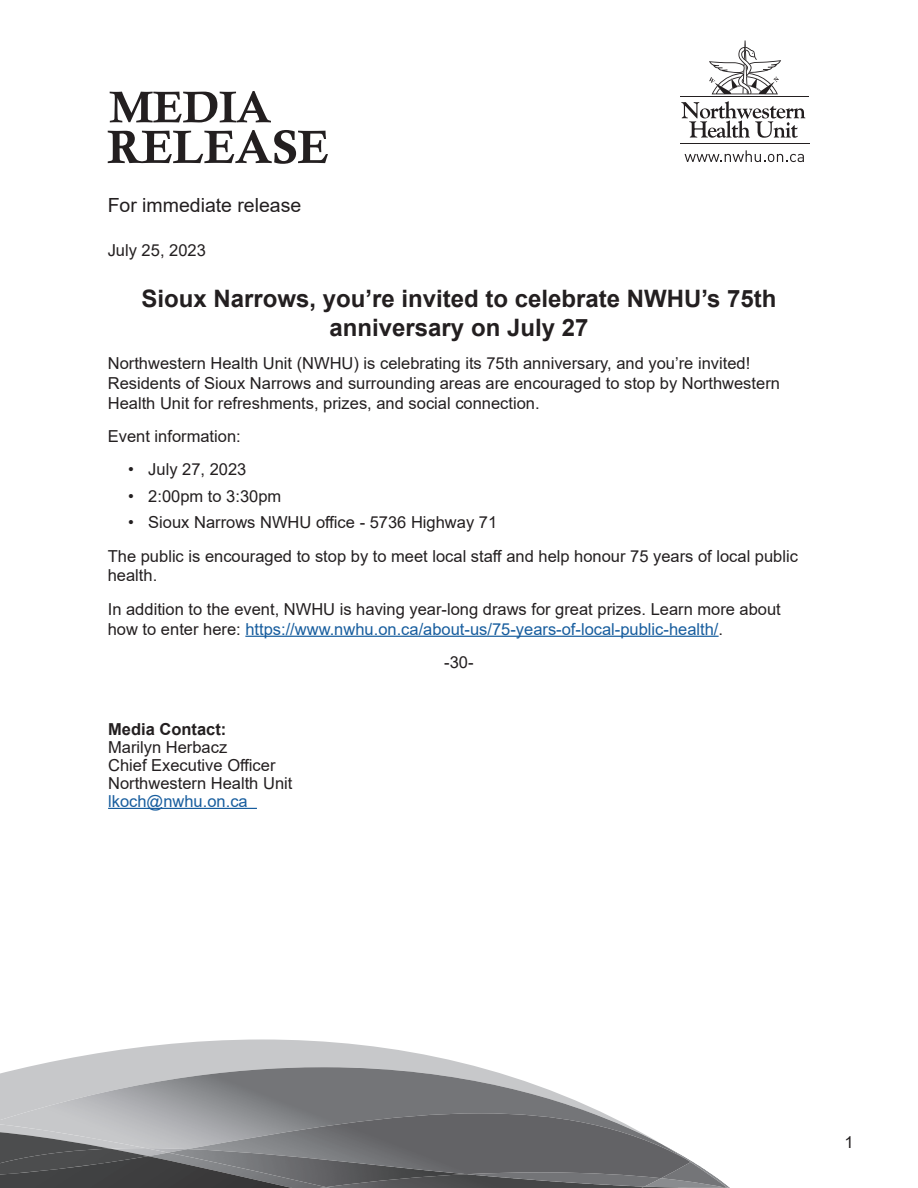
<style>
.page{position:relative;width:918px;height:1188px;background:#fff}
.page>*{position:absolute;margin:0;border:0;box-sizing:border-box;transform-origin:0 0}
.t1{font:700 24px/28.8px "Arial";color:#231f20;text-align:center}
.t2{font:19.5px "Arial";color:#231f20}
.p_-_media_contact{font:16.5px/19.8px "Arial";color:#231f20}
.p_-_media_contact-2{font:16.5px "Arial";color:#175d9e}
.p_-_media_contact-3{font:700 16.5px "Arial";color:#231f20}
.s1{color:#175d9e}
</style>
<div class="page">
<svg style="left:28px;top:1040px;width:450px;height:27px;fill:#c7c8ca"></svg>
<img style="left:0;top:1067px;width:603px;height:62px">
<img style="left:661px;top:1162px;width:66px;height:25px">
<img style="left:644px;top:1187px;width:80px;height:1px">
<svg style="left:0;top:1129px;width:188px;height:27px;background:#949597"></svg>
<img style="left:644px;top:1178px;width:17px;height:9px">
<img style="left:188px;top:1113px;width:503px;height:65px">
<img style="left:0;top:1156px;width:303px;height:32px">
<img style="left:0;top:1160px;width:125px;height:17px">
<img style="left:326px;top:1174px;width:318px;height:14px">
<img style="left:168px;top:1149px;width:299px;height:38px">
<hr style="left:680px;top:144px;width:130px;height:1px;background:#231f20">
<svg style="left:685px;top:150px;width:119px;height:12px"></svg>
<svg style="left:681px;top:101px;width:124px;height:37px"></svg>
<hr style="left:680px;top:97px;width:129px;height:1px;background:#231f20">
<svg style="left:709px;top:41px;width:72px;height:54px"></svg>
<svg style="left:110px;top:91px;width:161px;height:31px"></svg>
<svg style="left:108px;top:130px;width:220px;height:34px"></svg>
<hr style="left:245px;top:636px;width:474px;height:1px;background:#175d9e">
<hr style="left:108px;top:808px;width:149px;height:1px;background:#175d9e">
<p class="t2" style="left:108px;top:192px;width:195px">For immediate release</p>
<p class="p_-_media_contact" style="left:108px;top:240px;width:100px">July 25, 2023</p>
<p class="t1" style="left:141px;top:284px;width:637px">Sioux Narrows, you’re invited to celebrate NWHU’s 75th anniversary on July 27</p>
<p class="p_-_media_contact" style="left:108px;top:353px;width:674px">Northwestern Health Unit (NWHU) is celebrating its 75th anniversary, and you’re invited!<br>Residents of Sioux Narrows and surrounding areas are encouraged to stop by Northwestern<br>Health Unit for refreshments, prizes, and social connection.</p>
<p class="p_-_media_contact" style="left:108px;top:426px;width:134px">Event information:</p>
<p class="p_-_media_contact" style="left:128px;top:459px;width:120px">• July 27, 2023</p>
<p class="p_-_media_contact" style="left:128px;top:486px;width:155px">• 2:00pm to 3:30pm</p>
<p class="p_-_media_contact" style="left:128px;top:513px;width:371px">• Sioux Narrows NWHU office - 5736 Highway 71</p>
<p class="p_-_media_contact" style="left:108px;top:546px;width:692px">The public is encouraged to stop by to meet local staff and help honour 75 years of local public health.</p>
<p class="p_-_media_contact" style="left:108px;top:599px;width:675px">In addition to the event, NWHU is having year-long draws for great prizes. Learn more about how to enter here: <span class="s1">https://www.nwhu.on.ca/about-us/75-years-of-local-public-health/</span>.</p>
<p class="p_-_media_contact" style="left:444px;top:652px;width:31px">-30-</p>
<p class="p_-_media_contact-3" style="left:108px;top:717px;width:120px">Media Contact:</p>
<p class="p_-_media_contact" style="left:108px;top:737px;width:121px">Marilyn Herbacz</p>
<p class="p_-_media_contact" style="left:108px;top:755px;width:169px">Chief Executive Officer</p>
<p class="p_-_media_contact" style="left:108px;top:773px;width:186px">Northwestern Health Unit</p>
<p class="p_-_media_contact-2" style="left:108px;top:789px;width:141px">lkoch@nwhu.on.ca</p>
<p class="p_-_media_contact" style="left:844px;top:1132px;width:11px">1</p>
</div>
